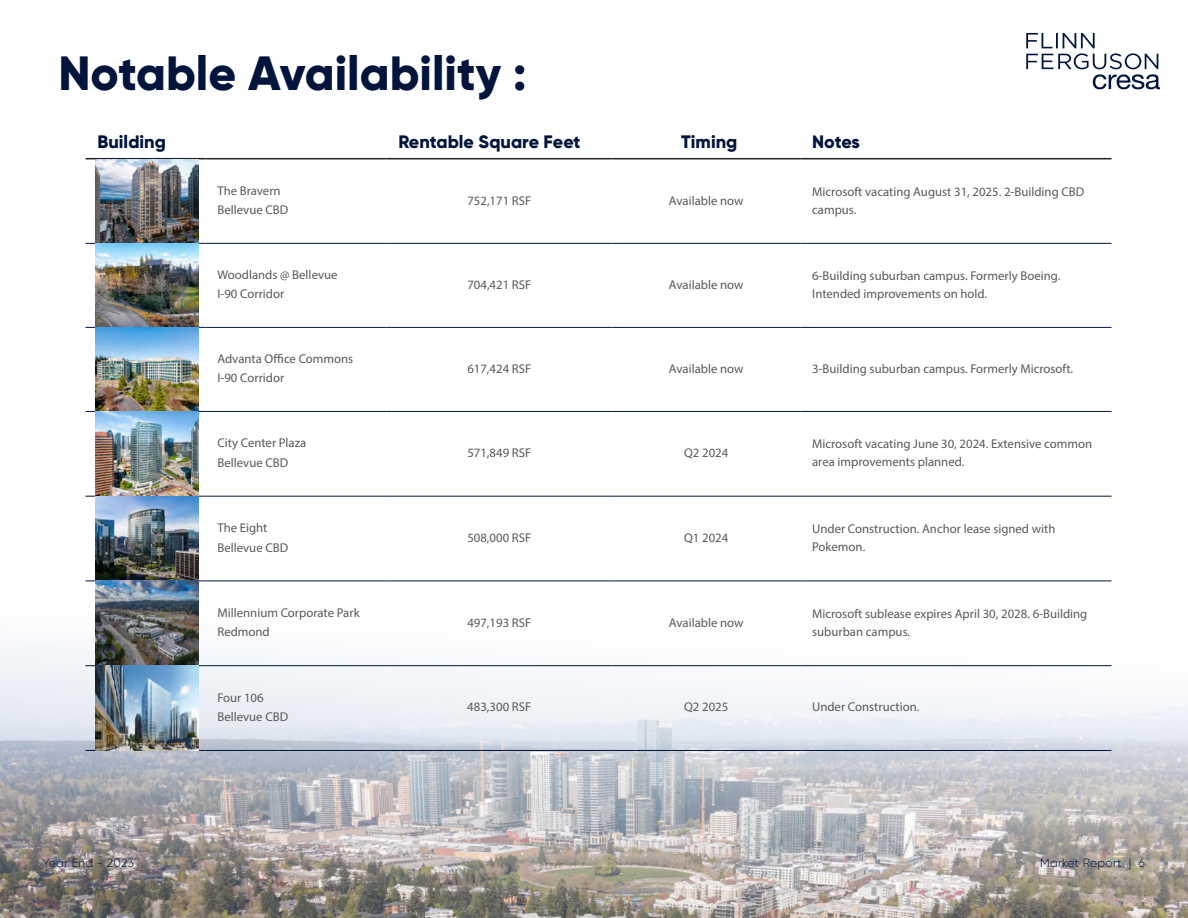
<style>
.page{position:relative;width:1188px;height:918px;background:#fff}
.page>*{position:absolute;margin:0;border:0;box-sizing:border-box;transform-origin:0 0}
.Headline_2{font:800 48px "Gilroy";color:#00143c}
.Subhead_1{font:800 18px "Gilroy";color:#00143c}
.Body_Copy_0__Table{font:12.75px/18px "Myriad Pro";color:#595959}
.t1{font:300 12px "Gilroy";letter-spacing:.02em;color:#00143c}
</style>
<div class="page">
<svg style="left:1026px;top:33px;width:134px;height:56px"></svg>
<img style="left:0;top:522px;width:1188px;height:396px">
<hr style="left:86px;top:158px;width:119px;height:1px;background:#231f20">
<hr style="left:205px;top:158px;width:181px;height:1px;background:#231f20">
<hr style="left:386px;top:158px;width:226px;height:1px;background:#231f20">
<hr style="left:612px;top:158px;width:188px;height:1px;background:#231f20">
<hr style="left:800px;top:158px;width:312px;height:1px;background:#231f20">
<hr style="left:86px;top:243px;width:119px;height:1px;background:#00143c">
<hr style="left:205px;top:243px;width:181px;height:1px;background:#00143c">
<hr style="left:386px;top:243px;width:226px;height:1px;background:#00143c">
<hr style="left:612px;top:243px;width:188px;height:1px;background:#00143c">
<hr style="left:800px;top:243px;width:312px;height:1px;background:#00143c">
<hr style="left:86px;top:327px;width:119px;height:1px;background:#00143c">
<hr style="left:205px;top:327px;width:181px;height:1px;background:#00143c">
<hr style="left:386px;top:327px;width:226px;height:1px;background:#00143c">
<hr style="left:612px;top:327px;width:188px;height:1px;background:#00143c">
<hr style="left:800px;top:327px;width:312px;height:1px;background:#00143c">
<hr style="left:86px;top:411px;width:119px;height:1px;background:#00143c">
<hr style="left:205px;top:411px;width:181px;height:1px;background:#00143c">
<hr style="left:386px;top:411px;width:226px;height:1px;background:#00143c">
<hr style="left:612px;top:411px;width:188px;height:1px;background:#00143c">
<hr style="left:800px;top:411px;width:312px;height:1px;background:#00143c">
<hr style="left:86px;top:496px;width:119px;height:1px;background:#00143c">
<hr style="left:205px;top:496px;width:181px;height:1px;background:#00143c">
<hr style="left:386px;top:496px;width:226px;height:1px;background:#00143c">
<hr style="left:612px;top:496px;width:188px;height:1px;background:#00143c">
<hr style="left:800px;top:496px;width:312px;height:1px;background:#00143c">
<hr style="left:86px;top:581px;width:119px;height:1px;background:#00143c">
<hr style="left:205px;top:581px;width:181px;height:1px;background:#00143c">
<hr style="left:386px;top:581px;width:226px;height:1px;background:#00143c">
<hr style="left:612px;top:581px;width:188px;height:1px;background:#00143c">
<hr style="left:800px;top:581px;width:312px;height:1px;background:#00143c">
<hr style="left:86px;top:665px;width:119px;height:1px;background:#00143c">
<hr style="left:205px;top:665px;width:181px;height:1px;background:#00143c">
<hr style="left:386px;top:665px;width:226px;height:1px;background:#00143c">
<hr style="left:612px;top:665px;width:188px;height:1px;background:#00143c">
<hr style="left:800px;top:665px;width:312px;height:1px;background:#00143c">
<hr style="left:86px;top:750px;width:119px;height:1px;background:#00143c">
<hr style="left:205px;top:750px;width:181px;height:1px;background:#00143c">
<hr style="left:386px;top:750px;width:226px;height:1px;background:#00143c">
<hr style="left:612px;top:750px;width:188px;height:1px;background:#00143c">
<hr style="left:800px;top:750px;width:312px;height:1px;background:#00143c">
<img style="left:95px;top:159px;width:103px;height:591px">
<p class="Headline_2" style="left:58px;top:43px;width:470px">Notable Availability :</p>
<p class="Subhead_1" style="left:98px;top:131px;width:70px">Building</p>
<p class="Subhead_1" style="left:398px;top:131px;width:184px">Rentable Square Feet</p>
<p class="Subhead_1" style="left:681px;top:131px;width:58px">Timing</p>
<p class="Subhead_1" style="left:812px;top:131px;width:49px">Notes</p>
<p class="Body_Copy_0__Table" style="left:217px;top:181px;width:65px">The Bravern</p>
<p class="Body_Copy_0__Table" style="left:217px;top:201px;width:72px">Bellevue CBD</p>
<p class="Body_Copy_0__Table" style="left:467px;top:191px;width:65px">752,171 RSF</p>
<p class="Body_Copy_0__Table" style="left:669px;top:191px;width:76px">Available now</p>
<p class="Body_Copy_0__Table" style="left:812px;top:182px;width:274px">Microsoft vacating August 31, 2025. 2-Building CBD campus.</p>
<p class="Body_Copy_0__Table" style="left:217px;top:265px;width:122px">Woodlands @ Bellevue</p>
<p class="Body_Copy_0__Table" style="left:217px;top:285px;width:68px">I-90 Corridor</p>
<p class="Body_Copy_0__Table" style="left:217px;top:349px;width:137px">Advanta Office Commons</p>
<p class="Body_Copy_0__Table" style="left:217px;top:369px;width:68px">I-90 Corridor</p>
<p class="Body_Copy_0__Table" style="left:217px;top:434px;width:90px">City Center Plaza</p>
<p class="Body_Copy_0__Table" style="left:217px;top:453px;width:72px">Bellevue CBD</p>
<p class="Body_Copy_0__Table" style="left:217px;top:519px;width:52px">The Eight</p>
<p class="Body_Copy_0__Table" style="left:217px;top:538px;width:72px">Bellevue CBD</p>
<p class="Body_Copy_0__Table" style="left:217px;top:603px;width:144px">Millennium Corporate Park</p>
<p class="Body_Copy_0__Table" style="left:217px;top:623px;width:54px">Redmond</p>
<p class="Body_Copy_0__Table" style="left:217px;top:688px;width:48px">Four 106</p>
<p class="Body_Copy_0__Table" style="left:217px;top:708px;width:72px">Bellevue CBD</p>
<p class="Body_Copy_0__Table" style="left:467px;top:275px;width:65px">704,421 RSF</p>
<p class="Body_Copy_0__Table" style="left:669px;top:275px;width:76px">Available now</p>
<p class="Body_Copy_0__Table" style="left:812px;top:266px;width:250px">6-Building suburban campus. Formerly Boeing.<br>Intended improvements on hold.</p>
<p class="Body_Copy_0__Table" style="left:467px;top:359px;width:65px">617,424 RSF</p>
<p class="Body_Copy_0__Table" style="left:669px;top:359px;width:76px">Available now</p>
<p class="Body_Copy_0__Table" style="left:812px;top:359px;width:263px">3-Building suburban campus. Formerly Microsoft.</p>
<p class="Body_Copy_0__Table" style="left:467px;top:444px;width:65px">571,849 RSF</p>
<p class="Body_Copy_0__Table" style="left:684px;top:444px;width:46px">Q2 2024</p>
<p class="Body_Copy_0__Table" style="left:812px;top:435px;width:282px">Microsoft vacating June 30, 2024. Extensive common area improvements planned.</p>
<p class="Body_Copy_0__Table" style="left:467px;top:528px;width:65px">508,000 RSF</p>
<p class="Body_Copy_0__Table" style="left:684px;top:528px;width:46px">Q1 2024</p>
<p class="Body_Copy_0__Table" style="left:812px;top:519px;width:245px">Under Construction. Anchor lease signed with<br>Pokemon.</p>
<p class="Body_Copy_0__Table" style="left:467px;top:613px;width:65px">497,193 RSF</p>
<p class="Body_Copy_0__Table" style="left:669px;top:613px;width:76px">Available now</p>
<p class="Body_Copy_0__Table" style="left:812px;top:604px;width:277px">Microsoft sublease expires April 30, 2028. 6-Building suburban campus.</p>
<p class="Body_Copy_0__Table" style="left:467px;top:698px;width:65px">483,300 RSF</p>
<p class="Body_Copy_0__Table" style="left:684px;top:698px;width:46px">Q2 2025</p>
<p class="Body_Copy_0__Table" style="left:812px;top:698px;width:109px">Under Construction.</p>
<p class="t1" style="left:43px;top:855px;width:93px">Year End - 2023</p>
<p class="t1" style="left:1040px;top:855px;width:106px">Market Report | 6</p>
</div>
